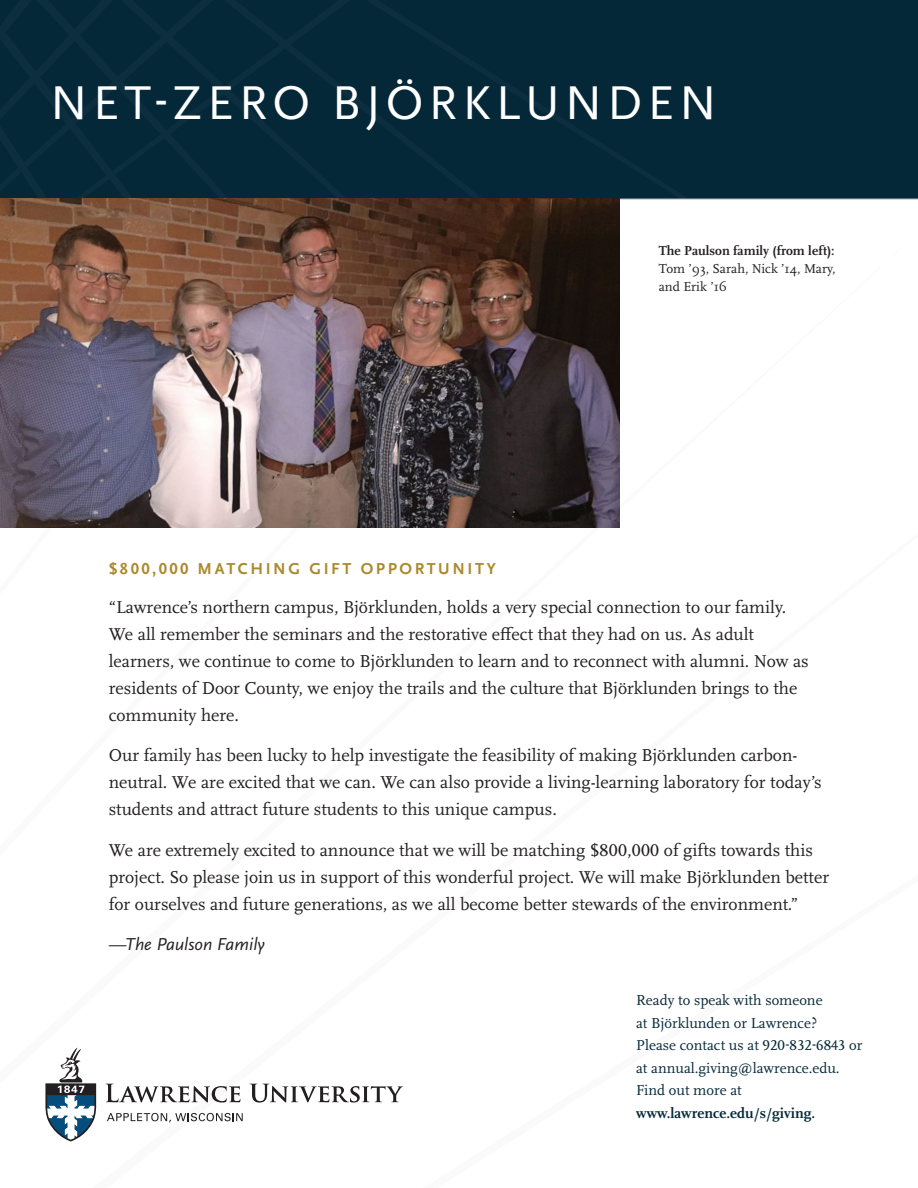
<style>
.page{position:relative;width:918px;height:1188px;background:#fff}
.page>*{position:absolute;margin:0;border:0;box-sizing:border-box;transform-origin:0 0}
.t1{font:49.5px "Scala Sans OT";letter-spacing:.1em;color:#fff}
.t2{font:18px/27px "Scala OT";color:#231f20}
.t3{font:italic 18px "Scala Sans Pro";color:#231f20}
.t4{font:700 16.5px "Scala Sans OT";letter-spacing:.16em;color:#aa892e}
.t5{font:15px/22.5px "Scala OT";color:#052839}
.t6{font:700 15px "Scala OT";color:#052839}
.t7{font:13.5px/18px "Scala OT";color:#231f20}
.t8{font:700 13.5px "Scala OT";color:#231f20}
</style>
<div class="page">
<div style="left:0;top:0;width:918px;height:199px;background:#052839"></div>
<svg style="left:366px;top:198px;width:323px;height:1px"></svg>
<hr style="left:620px;top:199px;width:298px;height:1px;background:#a8a9ad">
<svg style="left:106px;top:1084px;width:134px;height:18px"></svg>
<svg style="left:250px;top:1084px;width:153px;height:19px"></svg>
<svg style="left:107px;top:1113px;width:136px;height:10px"></svg>
<svg style="left:45px;top:1048px;width:51px;height:93px"></svg>
<img style="left:0;top:199px;width:620px;height:329px">
<h1 class="t1" style="left:50px;top:76px;width:668px">NET-ZERO BJÖRKLUNDEN</h1>
<p class="t4" style="left:109px;top:560px;width:389px">$800,000 MATCHING GIFT OPPORTUNITY</p>
<p class="t8" style="left:659px;top:243px;width:177px">The Paulson family (from left):</p>
<p class="t7" style="left:659px;top:260px;width:178px">Tom ’93, Sarah, Nick ’14, Mary, and Erik ’16</p>
<p class="t2" style="left:109px;top:594px;width:702px">“Lawrence’s northern campus, Björklunden, holds a very special connection to our family.<br>We all remember the seminars and the restorative effect that they had on us. As adult learners, we continue to come to Björklunden to learn and to reconnect with alumni. Now as residents of Door County, we enjoy the trails and the culture that Björklunden brings to the community here.</p>
<p class="t2" style="left:109px;top:742px;width:715px">Our family has been lucky to help investigate the feasibility of making Björklunden carbon&shy;neutral. We are excited that we can. We can also provide a living-learning laboratory for today’s students and attract future students to this unique campus.</p>
<p class="t2" style="left:109px;top:837px;width:722px">We are extremely excited to announce that we will be matching $800,000 of gifts towards this project. So please join us in support of this wonderful project. We will make Björklunden better for ourselves and future generations, as we all become better stewards of the environment.”</p>
<p class="t3" style="left:109px;top:934px;width:158px">—The Paulson Family</p>
<p class="t5" style="left:636px;top:989px;width:228px">Ready to speak with someone<br>at Björklunden or Lawrence?<br>Please contact us at 920-832-6843 or at annual.giving@lawrence.edu.<br>Find out more at</p>
<p class="t6" style="left:636px;top:1104px;width:180px">www.lawrence.edu/s/giving.</p>
</div>
